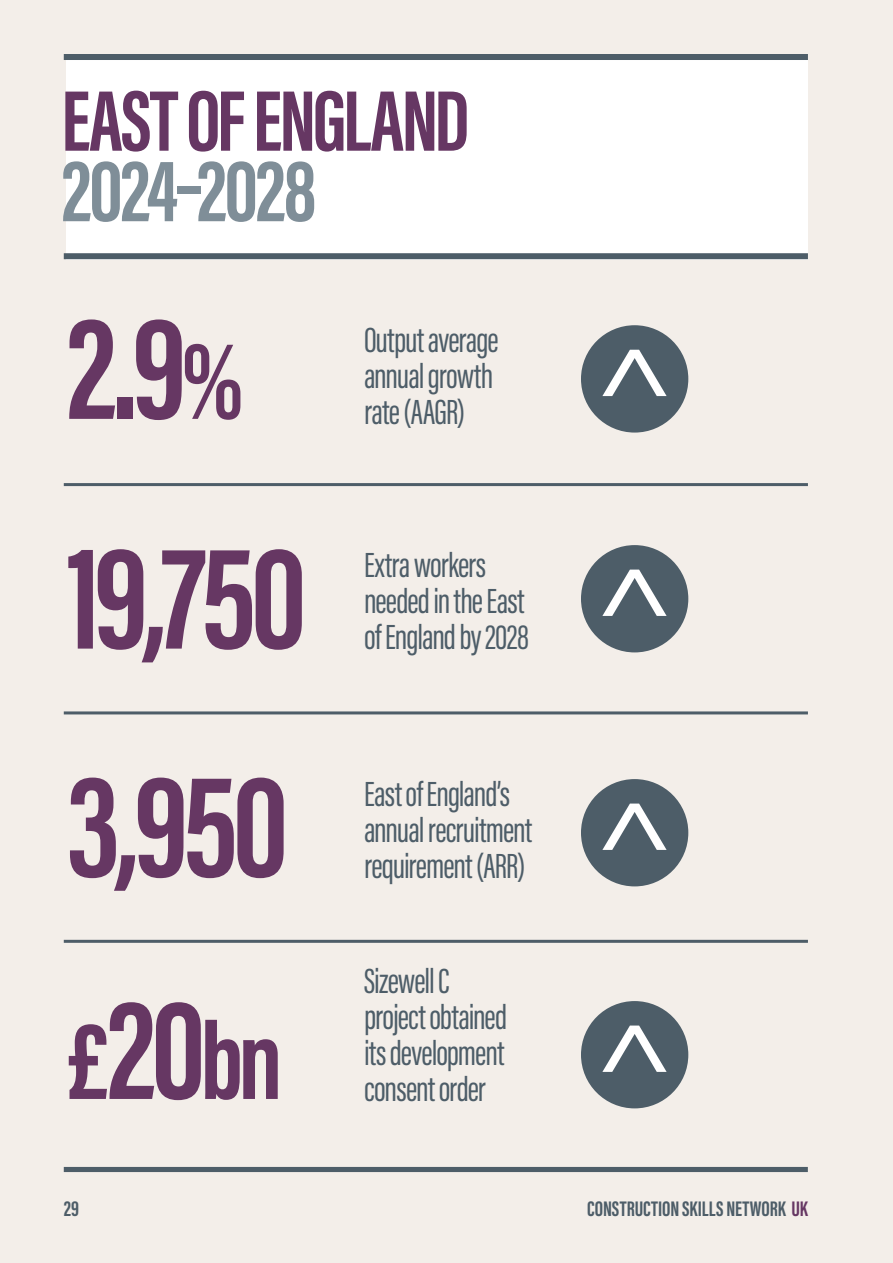
<style>
.page{position:relative;width:893px;height:1263px;background:#f3eee9}
.page>*{position:absolute;margin:0;border:0;box-sizing:border-box;transform-origin:0 0}
._05_Large_Number_97pt{font:700 147px "Acumin Pro Extra Cond";letter-spacing:-.035em;color:#663763}
._05_Large_Number_97pt-2{font:700 113.55px "Acumin Pro Extra Cond";color:#663763}
._00_Chapter_Header_SLATE{font:700 88.5px/70.5px "Acumin Pro Extra Cond";letter-spacing:-.025em;color:#663763}
._02_Medium_Intro_under_header{font:36px/36px "Acumin Pro Extra Cond";letter-spacing:-.025em;color:#4d5d68}
._00_Cover_Descriptor_NEW{font:700 21.75px "Acumin Pro Extra Cond";color:#4d5d68}
.s1{color:#7f8e98}
.s2{font-size:114px}
.s3{font-size:147px}
.s4{color:#663763}
</style>
<div class="page">
<div style="left:67px;top:57px;width:741px;height:202px;background:#fff"></div>
<div style="left:64px;top:1167px;width:744px;height:5px;background:#4d5d68"></div>
<div style="left:64px;top:253px;width:744px;height:6px;background:#4d5d68"></div>
<div style="left:64px;top:54px;width:744px;height:6px;background:#4d5d68"></div>
<hr style="left:64px;top:711px;width:744px;height:3px;background:#4d5d68">
<hr style="left:64px;top:940px;width:744px;height:3px;background:#4d5d68">
<hr style="left:64px;top:483px;width:744px;height:3px;background:#4d5d68">
<div style="left:581px;top:325px;width:107px;height:108px;background:#4d5d68;border-radius:50%"></div>
<svg style="left:602px;top:350px;width:65px;height:46px"></svg>
<div style="left:581px;top:545px;width:107px;height:107px;background:#4d5d68;border-radius:50%"></div>
<svg style="left:602px;top:570px;width:65px;height:46px"></svg>
<div style="left:581px;top:779px;width:107px;height:107px;background:#4d5d68;border-radius:50%"></div>
<svg style="left:602px;top:803px;width:65px;height:47px"></svg>
<div style="left:581px;top:1001px;width:107px;height:107px;background:#4d5d68;border-radius:50%"></div>
<svg style="left:602px;top:1025px;width:65px;height:47px"></svg>
<p class="_00_Chapter_Header_SLATE" style="left:61px;top:85px;width:409px">EAST OF ENGLAND<br><span class="s1">2024–2028</span></p>
<p class="_05_Large_Number_97pt" style="left:67px;top:279px;width:178px">2.9<span class="s2">%</span></p>
<p class="_05_Large_Number_97pt" style="left:67px;top:509px;width:241px">19,750</p>
<p class="_05_Large_Number_97pt" style="left:67px;top:737px;width:223px">3,950</p>
<p class="_05_Large_Number_97pt-2" style="left:67px;top:991px;width:217px">£<span class="s3">20</span>bn</p>
<p class="_02_Medium_Intro_under_header" style="left:364px;top:322px;width:136px">Output average annual growth rate (AAGR)</p>
<p class="_02_Medium_Intro_under_header" style="left:364px;top:547px;width:166px">Extra workers needed in the East of England by 2028</p>
<p class="_02_Medium_Intro_under_header" style="left:364px;top:775px;width:170px">East of England’s annual recruitment requirement (ARR)</p>
<p class="_02_Medium_Intro_under_header" style="left:364px;top:963px;width:145px">Sizewell C project obtained its development consent order</p>
<p class="_00_Cover_Descriptor_NEW" style="left:64px;top:1195px;width:17px">29</p>
<p class="_00_Cover_Descriptor_NEW" style="left:587px;top:1195px;width:222px">CONSTRUCTION SKILLS NETWORK <span class="s4">UK</span></p>
</div>
